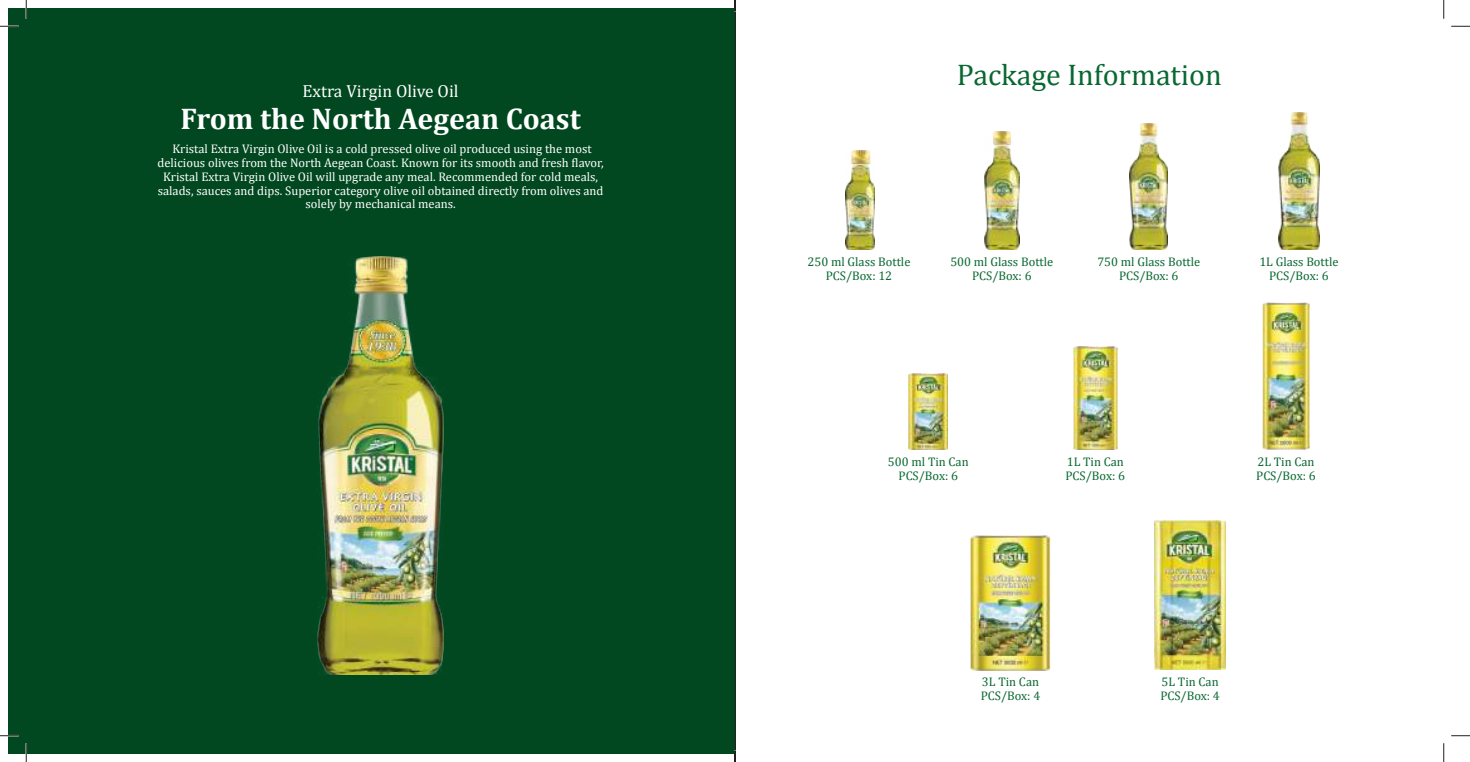
<style>
.page{position:relative;width:1470px;height:762px;background:#fff}
.page>*{position:absolute;margin:0;border:0;box-sizing:border-box;transform-origin:0 0}
.t1{font:700 30px "Cambria";color:#fff}
.t2{font:30px "Cambria";color:#096831}
.t3{font:17.5px "Cambria";color:#fff}
.t4{font:12.5px/13.8px "Cambria";color:#fff;text-align:center}
.t5{font:12.5px/13.8px "Cambria";color:#096831;text-align:center}
</style>
<div class="page">
<div style="left:9px;top:9px;width:726px;height:744px;background:#014720"></div>
<img style="left:317px;top:256px;width:127px;height:418px">
<img style="left:1278px;top:113px;width:41px;height:136px">
<img style="left:984px;top:132px;width:35px;height:117px">
<img style="left:845px;top:151px;width:30px;height:98px">
<img style="left:1129px;top:124px;width:39px;height:125px">
<img style="left:1263px;top:302px;width:46px;height:147px">
<img style="left:1073px;top:346px;width:44px;height:103px">
<img style="left:1155px;top:520px;width:70px;height:149px">
<img style="left:971px;top:535px;width:79px;height:134px">
<img style="left:909px;top:373px;width:39px;height:76px">
<hr style="left:735px;top:9px;width:1px;height:744px;background:#241f1f">
<svg style="left:0;top:25px;width:19px;height:2px"></svg>
<svg style="left:1451px;top:25px;width:19px;height:2px"></svg>
<svg style="left:0;top:734px;width:19px;height:2px"></svg>
<svg style="left:1451px;top:735px;width:19px;height:1px"></svg>
<svg style="left:25px;top:0;width:2px;height:19px"></svg>
<svg style="left:25px;top:742px;width:2px;height:19px"></svg>
<svg style="left:1443px;top:0;width:1px;height:19px"></svg>
<svg style="left:1443px;top:743px;width:1px;height:18px"></svg>
<svg style="left:734px;top:0;width:2px;height:11px"></svg>
<svg style="left:734px;top:750px;width:2px;height:11px"></svg>
<h2 class="t3" style="left:303px;top:80px;width:158px">Extra Virgin Olive Oil</h2>
<h1 class="t1" style="left:181px;top:98px;width:402px">From the North Aegean Coast</h1>
<p class="t4" style="left:157px;top:142px;width:448px">Kristal Extra Virgin Olive Oil is a cold pressed olive oil produced using the most delicious olives from the North Aegean Coast. Known for its smooth and fresh flavor, Kristal Extra Virgin Olive Oil will upgrade any meal. Recommended for cold meals, salads, sauces and dips. Superior category olive oil obtained directly from olives and solely by mechanical means.</p>
<h1 class="t2" style="left:957px;top:57px;width:266px">Package Information</h1>
<p class="t5" style="left:807px;top:255px;width:104px">250 ml Glass Bottle<br>PCS/Box: 12</p>
<p class="t5" style="left:950px;top:255px;width:104px">500 ml Glass Bottle<br>PCS/Box: 6</p>
<p class="t5" style="left:1097px;top:255px;width:104px">750 ml Glass Bottle<br>PCS/Box: 6</p>
<p class="t5" style="left:1259px;top:255px;width:81px">1L Glass Bottle<br>PCS/Box: 6</p>
<p class="t5" style="left:888px;top:455px;width:82px">500 ml Tin Can<br>PCS/Box: 6</p>
<p class="t5" style="left:1065px;top:455px;width:61px;text-align:left">1L Tin Can<br>PCS/Box: 6</p>
<p class="t5" style="left:1256px;top:455px;width:61px;text-align:left">2L Tin Can<br>PCS/Box: 6</p>
<p class="t5" style="left:981px;top:675px;width:61px;text-align:left">3L Tin Can<br>PCS/Box: 4</p>
<p class="t5" style="left:1160px;top:675px;width:61px;text-align:left">5L Tin Can<br>PCS/Box: 4</p>
</div>
